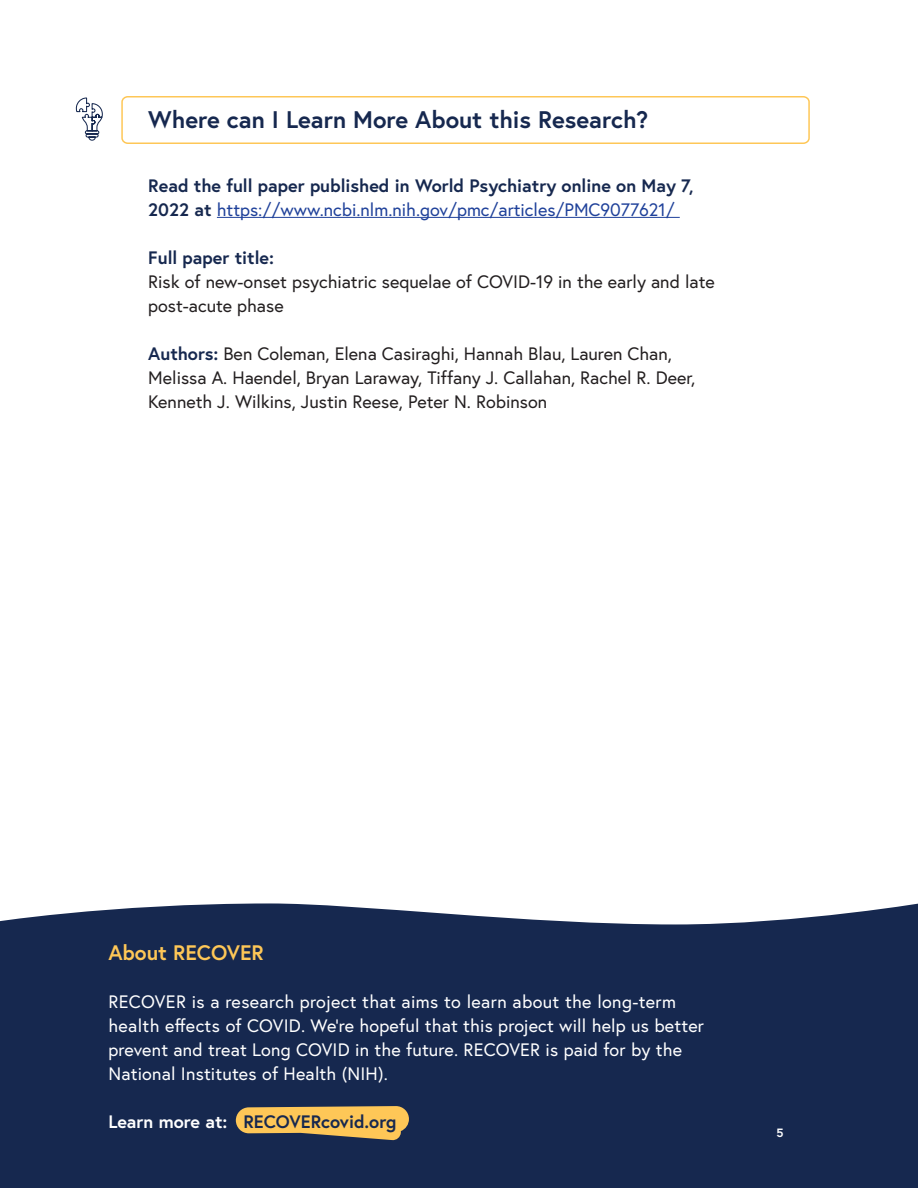
<style>
.page{position:relative;width:918px;height:1188px;background:#fff}
.page>*{position:absolute;margin:0;border:0;box-sizing:border-box;transform-origin:0 0}
.t1{font:700 24px "Europa";color:#16284f}
.t2{font:700 21px "Europa";color:#fec757}
.t3{font:18px/24px "Europa";color:#231f20}
.t4{font:18px/24px "Europa";letter-spacing:.01em;color:#fff}
.t5{font:700 18px/24px "Europa";color:#16284f}
.t6{font:700 12px "Europa";color:#fff}
.s1{font-weight:400;color:#1f419a}
.s2{font-weight:700;color:#16284f}
.s3{color:#fff}
</style>
<div class="page">
<div style="left:0;top:903px;width:918px;height:285px;background:#16284f"></div>
<svg style="left:236px;top:1106px;width:173px;height:34px"></svg>
<div style="left:121px;top:96px;width:689px;height:48px;border:2px solid #fec757;border-radius:6px"></div>
<svg style="left:76px;top:97px;width:27px;height:44px"></svg>
<hr style="left:217px;top:217px;width:463px;height:1px;background:#1f419a">
<h2 class="t1" style="left:148px;top:103px;width:501px">Where can I Learn More About this Research?</h2>
<p class="t5" style="left:148px;top:173px;width:547px">Read the full paper published in World Psychiatry online on May 7,<br>2022 at <span class="s1">https://www.ncbi.nlm.nih.gov/pmc/articles/PMC9077621/</span></p>
<p class="t5" style="left:148px;top:245px;width:127px">Full paper title:</p>
<p class="t3" style="left:148px;top:269px;width:568px">Risk of new-onset psychiatric sequelae of COVID-19 in the early and late post-acute phase</p>
<p class="t3" style="left:148px;top:341px;width:549px"><span class="s2">Authors:</span> Ben Coleman, Elena Casiraghi, Hannah Blau, Lauren Chan,<br>Melissa A. Haendel, Bryan Laraway, Tiffany J. Callahan, Rachel R. Deer,<br>Kenneth J. Wilkins, Justin Reese, Peter N. Robinson</p>
<p class="t2" style="left:108px;top:938px;width:157px">About RECOVER</p>
<p class="t4" style="left:108px;top:989px;width:597px">RECOVER is a research project that aims to learn about the long-term health effects of COVID. We’re hopeful that this project will help us better prevent and treat Long COVID in the future. RECOVER is paid for by the National Institutes of Health (NIH).</p>
<p class="t5" style="left:108px;top:1109px;width:290px"><span class="s3">Learn more at:</span> RECOVERcovid.org</p>
<p class="t6" style="left:776px;top:1125px;width:9px">5</p>
</div>
